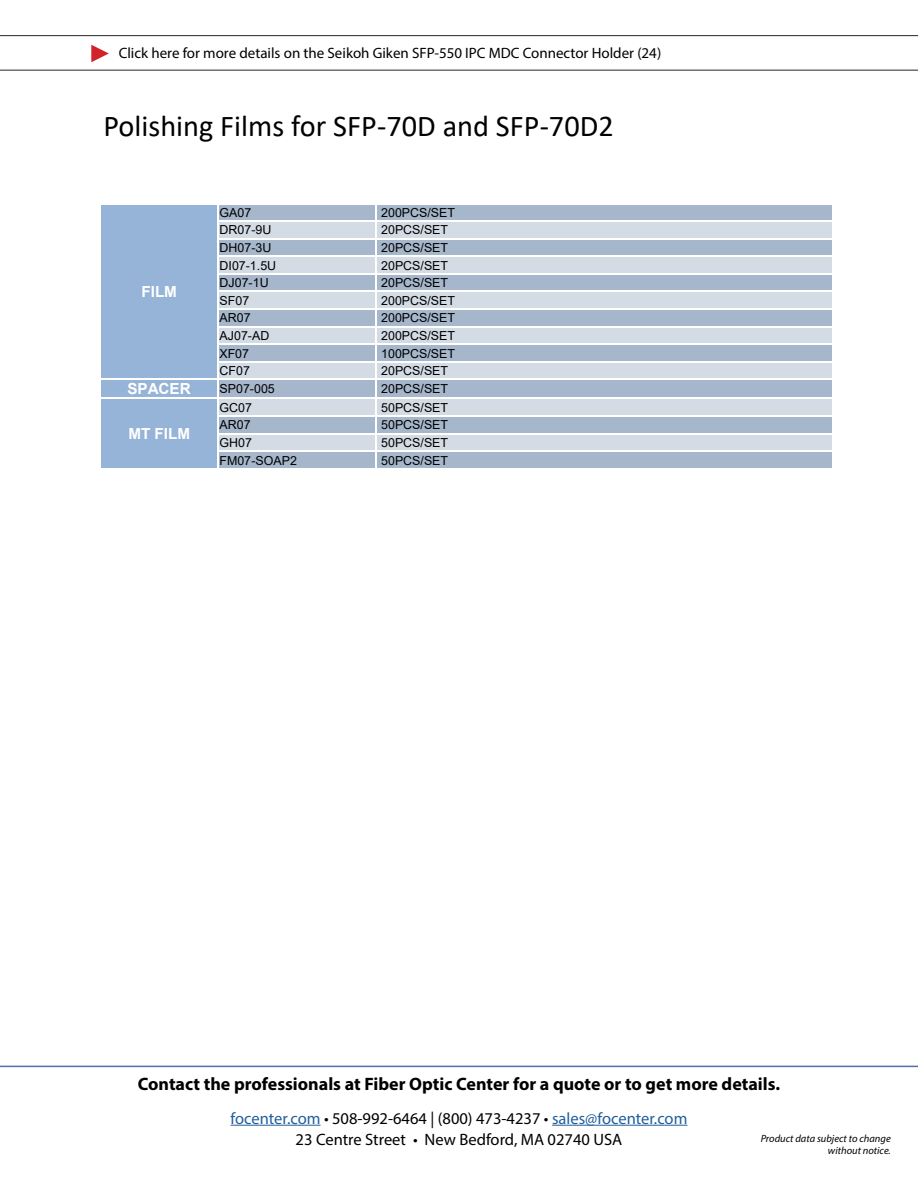
<style>
.page{position:relative;width:918px;height:1188px;background:#fff}
.page>*{position:absolute;margin:0;border:0;box-sizing:border-box;transform-origin:0 0}
.t1{font:30.3px "Calibri";color:#000}
.t2{font:700 18px "Myriad Pro";color:#000}
.t3{font:16.5px "Myriad Pro";color:#215e9e}
.t4{font:16.5px "Myriad Pro";color:#000}
.t5{font:700 15.3px "Arial";color:#fff}
.t6{font:15px "Myriad Pro";color:#000}
.t7{font:12.45px "Arial";color:#000}
.t8{font:italic 10.5px/12.6px "Myriad Pro";color:#000;text-align:right}
.s1{color:#000}
</style>
<div class="page">
<hr style="left:231px;top:1125px;width:90px;height:1px;background:#215e9e">
<hr style="left:552px;top:1125px;width:135px;height:1px;background:#215e9e">
<hr style="left:0;top:1066px;width:918px;height:1px;background:#4f70a8">
<hr style="left:0;top:70px;width:918px;height:1px;background:#262626">
<svg style="left:91px;top:45px;width:18px;height:17px"></svg>
<hr style="left:0;top:35px;width:918px;height:1px;background:#262626">
<div style="left:100px;top:203px;width:118px;height:176px;background:#95b4d8"></div>
<div style="left:218px;top:203px;width:158px;height:18px;background:#a6b6cb"></div>
<div style="left:376px;top:203px;width:457px;height:18px;background:#a6b6cb"></div>
<div style="left:218px;top:221px;width:158px;height:18px;background:#d3dbe5"></div>
<div style="left:376px;top:221px;width:457px;height:18px;background:#d3dbe5"></div>
<div style="left:218px;top:239px;width:158px;height:17px;background:#a6b6cb"></div>
<div style="left:376px;top:239px;width:457px;height:17px;background:#a6b6cb"></div>
<div style="left:218px;top:256px;width:158px;height:18px;background:#d3dbe5"></div>
<div style="left:376px;top:256px;width:457px;height:18px;background:#d3dbe5"></div>
<div style="left:218px;top:274px;width:158px;height:17px;background:#a6b6cb"></div>
<div style="left:376px;top:274px;width:457px;height:17px;background:#a6b6cb"></div>
<div style="left:218px;top:291px;width:158px;height:18px;background:#d3dbe5"></div>
<div style="left:376px;top:291px;width:457px;height:18px;background:#d3dbe5"></div>
<div style="left:218px;top:309px;width:158px;height:18px;background:#a6b6cb"></div>
<div style="left:376px;top:309px;width:457px;height:18px;background:#a6b6cb"></div>
<div style="left:218px;top:327px;width:158px;height:17px;background:#d3dbe5"></div>
<div style="left:376px;top:327px;width:457px;height:17px;background:#d3dbe5"></div>
<div style="left:218px;top:344px;width:158px;height:18px;background:#a6b6cb"></div>
<div style="left:376px;top:344px;width:457px;height:18px;background:#a6b6cb"></div>
<div style="left:218px;top:362px;width:158px;height:17px;background:#d3dbe5"></div>
<div style="left:376px;top:362px;width:457px;height:17px;background:#d3dbe5"></div>
<div style="left:100px;top:379px;width:118px;height:19px;background:#95b4d8"></div>
<div style="left:218px;top:379px;width:158px;height:19px;background:#a6b6cb"></div>
<div style="left:376px;top:379px;width:457px;height:19px;background:#a6b6cb"></div>
<div style="left:100px;top:398px;width:118px;height:72px;background:#95b4d8"></div>
<div style="left:218px;top:398px;width:158px;height:18px;background:#d3dbe5"></div>
<div style="left:376px;top:398px;width:457px;height:18px;background:#d3dbe5"></div>
<div style="left:218px;top:416px;width:158px;height:18px;background:#a6b6cb"></div>
<div style="left:376px;top:416px;width:457px;height:18px;background:#a6b6cb"></div>
<div style="left:218px;top:434px;width:158px;height:17px;background:#d3dbe5"></div>
<div style="left:376px;top:434px;width:457px;height:17px;background:#d3dbe5"></div>
<div style="left:218px;top:451px;width:158px;height:19px;background:#a6b6cb"></div>
<div style="left:376px;top:451px;width:457px;height:19px;background:#a6b6cb"></div>
<svg style="left:100px;top:205px;width:1px;height:16px"></svg>
<svg style="left:217px;top:205px;width:2px;height:15px"></svg>
<hr style="left:100px;top:221px;width:1px;height:230px;background:#fff">
<hr style="left:217px;top:221px;width:2px;height:229px;background:#fff">
<hr style="left:375px;top:205px;width:2px;height:263px;background:#fff">
<hr style="left:832px;top:203px;width:1px;height:265px;background:#fff">
<svg style="left:100px;top:451px;width:1px;height:17px"></svg>
<svg style="left:217px;top:452px;width:2px;height:16px"></svg>
<hr style="left:100px;top:203px;width:118px;height:2px;background:#fff">
<hr style="left:101px;top:379px;width:117px;height:1px;background:#fff">
<hr style="left:218px;top:203px;width:158px;height:2px;background:#fff">
<hr style="left:217px;top:220px;width:159px;height:2px;background:#fff">
<hr style="left:376px;top:203px;width:457px;height:2px;background:#fff">
<hr style="left:376px;top:220px;width:456px;height:2px;background:#fff">
<hr style="left:217px;top:238px;width:159px;height:1px;background:#fff">
<hr style="left:376px;top:238px;width:456px;height:1px;background:#fff">
<hr style="left:217px;top:256px;width:159px;height:1px;background:#fff">
<hr style="left:376px;top:256px;width:456px;height:1px;background:#fff">
<hr style="left:217px;top:273px;width:159px;height:2px;background:#fff">
<hr style="left:376px;top:273px;width:456px;height:2px;background:#fff">
<hr style="left:217px;top:291px;width:159px;height:1px;background:#fff">
<hr style="left:376px;top:291px;width:456px;height:1px;background:#fff">
<hr style="left:217px;top:308px;width:159px;height:2px;background:#fff">
<hr style="left:376px;top:308px;width:456px;height:2px;background:#fff">
<hr style="left:217px;top:326px;width:159px;height:1px;background:#fff">
<hr style="left:376px;top:326px;width:456px;height:1px;background:#fff">
<hr style="left:217px;top:344px;width:159px;height:1px;background:#fff">
<hr style="left:376px;top:344px;width:456px;height:1px;background:#fff">
<hr style="left:217px;top:361px;width:159px;height:2px;background:#fff">
<hr style="left:376px;top:361px;width:456px;height:2px;background:#fff">
<hr style="left:218px;top:379px;width:158px;height:1px;background:#fff">
<hr style="left:376px;top:379px;width:456px;height:1px;background:#fff">
<hr style="left:101px;top:398px;width:117px;height:1px;background:#fff">
<hr style="left:218px;top:398px;width:158px;height:1px;background:#fff">
<hr style="left:376px;top:398px;width:456px;height:1px;background:#fff">
<hr style="left:100px;top:468px;width:118px;height:2px;background:#fff">
<hr style="left:217px;top:415px;width:159px;height:2px;background:#fff">
<hr style="left:376px;top:415px;width:456px;height:2px;background:#fff">
<hr style="left:217px;top:433px;width:159px;height:1px;background:#fff">
<hr style="left:376px;top:433px;width:456px;height:1px;background:#fff">
<hr style="left:217px;top:450px;width:159px;height:2px;background:#fff">
<hr style="left:376px;top:450px;width:456px;height:2px;background:#fff">
<hr style="left:218px;top:468px;width:158px;height:2px;background:#fff">
<hr style="left:376px;top:468px;width:457px;height:2px;background:#fff">
<p class="t6" style="left:119px;top:44px;width:544px">Click here for more details on the Seikoh Giken SFP-550 IPC MDC Connector Holder (24)</p>
<h1 class="t1" style="left:103px;top:105px;width:512px">Polishing Films for SFP-70D and SFP-70D2</h1>
<p class="t5" style="left:141px;top:281px;width:37px">FILM</p>
<p class="t7" style="left:220px;top:204px;width:33px">GA07</p>
<p class="t7" style="left:381px;top:204px;width:75px">200PCS/SET</p>
<p class="t7" style="left:220px;top:222px;width:53px">DR07-9U</p>
<p class="t7" style="left:381px;top:222px;width:69px">20PCS/SET</p>
<p class="t7" style="left:220px;top:239px;width:53px">DH07-3U</p>
<p class="t7" style="left:381px;top:239px;width:69px">20PCS/SET</p>
<p class="t7" style="left:220px;top:257px;width:58px">DI07-1.5U</p>
<p class="t7" style="left:381px;top:257px;width:69px">20PCS/SET</p>
<p class="t7" style="left:220px;top:274px;width:51px">DJ07-1U</p>
<p class="t7" style="left:381px;top:274px;width:69px">20PCS/SET</p>
<p class="t7" style="left:220px;top:292px;width:31px">SF07</p>
<p class="t7" style="left:381px;top:292px;width:75px">200PCS/SET</p>
<p class="t7" style="left:220px;top:309px;width:33px">AR07</p>
<p class="t7" style="left:381px;top:309px;width:75px">200PCS/SET</p>
<p class="t7" style="left:220px;top:327px;width:51px">AJ07-AD</p>
<p class="t7" style="left:381px;top:327px;width:75px">200PCS/SET</p>
<p class="t7" style="left:220px;top:345px;width:31px">XF07</p>
<p class="t7" style="left:381px;top:345px;width:75px">100PCS/SET</p>
<p class="t7" style="left:220px;top:362px;width:32px">CF07</p>
<p class="t7" style="left:381px;top:362px;width:69px">20PCS/SET</p>
<p class="t5" style="left:128px;top:378px;width:65px">SPACER</p>
<p class="t7" style="left:220px;top:381px;width:57px">SP07-005</p>
<p class="t7" style="left:381px;top:381px;width:69px">20PCS/SET</p>
<p class="t5" style="left:128px;top:423px;width:63px">MT FILM</p>
<p class="t7" style="left:220px;top:399px;width:34px">GC07</p>
<p class="t7" style="left:381px;top:399px;width:69px">50PCS/SET</p>
<p class="t7" style="left:220px;top:416px;width:33px">AR07</p>
<p class="t7" style="left:381px;top:416px;width:69px">50PCS/SET</p>
<p class="t7" style="left:220px;top:434px;width:34px">GH07</p>
<p class="t7" style="left:381px;top:434px;width:69px">50PCS/SET</p>
<p class="t7" style="left:220px;top:452px;width:79px">FM07-SOAP2</p>
<p class="t7" style="left:381px;top:452px;width:69px">50PCS/SET</p>
<p class="t2" style="left:138px;top:1072px;width:644px">Contact the professionals at Fiber Optic Center for a quote or to get more details.</p>
<p class="t3" style="left:231px;top:1108px;width:458px">focenter.com <span class="s1">• 508-992-6464 | (800) 473-4237 •</span> sales@focenter.com</p>
<p class="t4" style="left:296px;top:1129px;width:328px">23 Centre Street • New Bedford, MA 02740 USA</p>
<p class="t8" style="left:761px;top:1132px;width:132px">Product data subject to change without notice.</p>
</div>
